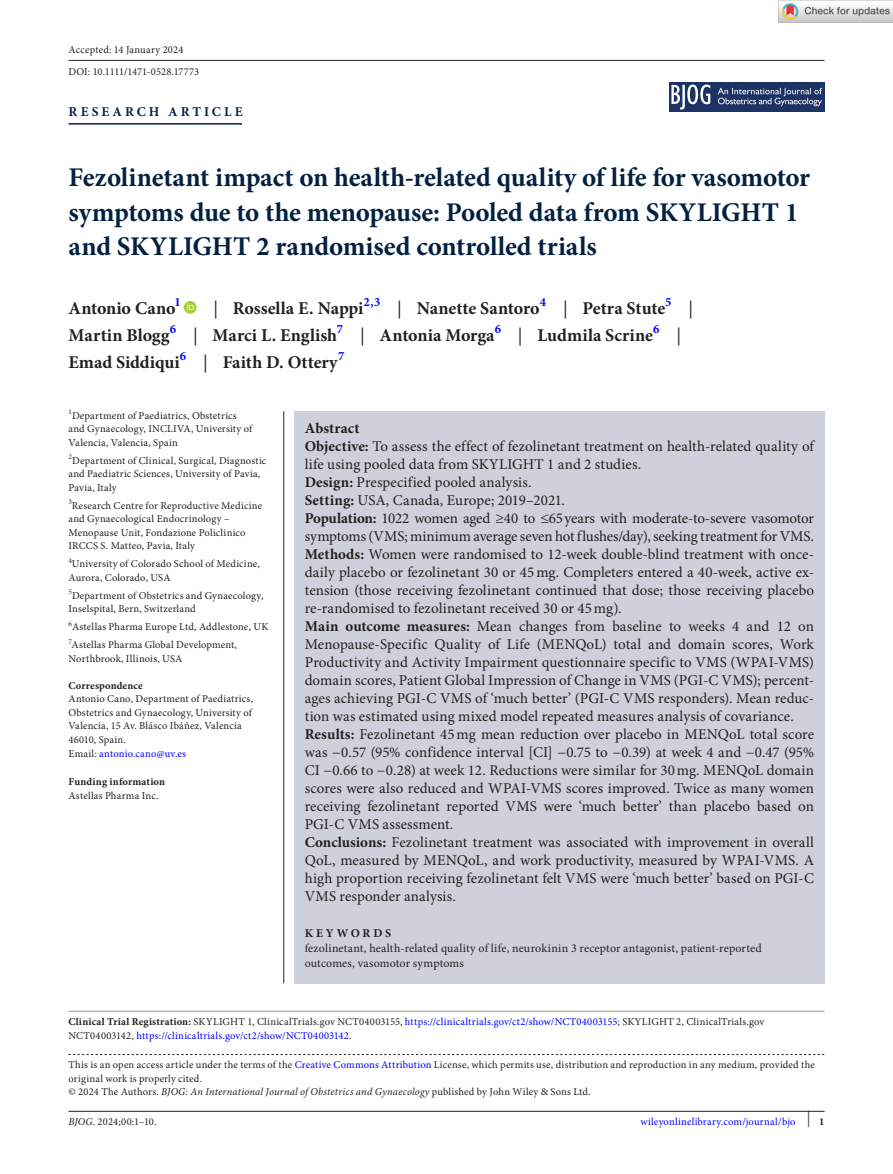
<style>
.page{position:relative;width:893px;height:1174px;background:#fff}
.page>*{position:absolute;margin:0;border:0;box-sizing:border-box;transform-origin:0 0}
.t1{font:700 27px/34.5px "Minion Pro";letter-spacing:-.005em;color:#042041}
.t2{font:700 18px "Minion Pro";color:#231f20}
.t3{font:18px "Minion Pro";color:#231f20}
.t4{font:15px/18px "Minion Pro";color:#231f20}
.t5{font:700 13.5px "Minion Pro";letter-spacing:.23em;color:#042041}
.t6{font:700 12.6px "Minion Pro";color:#00f}
.t7{font:12px/15px "Minion Pro";letter-spacing:.01em;color:#231f20}
.t8{font:700 12px "Minion Pro";letter-spacing:.225em;color:#231f20}
.t9{font:10.5px/13.5px "Minion Pro";letter-spacing:.015em;color:#231f20}
.t10{font:10.5px/13.5px "Minion Pro";letter-spacing:.02em;color:#00f}
.t11{font:700 10.5px "Minion Pro";letter-spacing:.01em;color:#231f20}
.t12{font:7.35px "Minion Pro";color:#231f20}
.s1{font-weight:400}
.s2{color:#00f}
.s3{font-weight:700}
.s4{font-weight:700;color:#231f20}
.s5{color:#231f20}
.s6{font-style:italic}
</style>
<div class="page">
<hr style="left:68px;top:1111px;width:756px;height:1px;background:#231f20">
<img style="left:670px;top:82px;width:154px;height:30px">
<hr style="left:68px;top:123px;width:174px;height:2px;background:#042041">
<svg style="left:184px;top:301px;width:13px;height:13px"></svg>
<svg style="left:187px;top:303px;width:7px;height:7px"></svg>
<hr style="left:68px;top:60px;width:756px;height:1px;background:#231f20">
<svg style="left:68px;top:1054px;width:756px;height:1px"></svg>
<hr style="left:68px;top:1011px;width:756px;height:1px;background:#939598">
<div style="left:294px;top:411px;width:530px;height:572px;background:#ced0db"></div>
<hr style="left:283px;top:411px;width:1px;height:572px;background:#231f20">
<img style="left:779px;top:0;width:114px;height:23px">
<p class="t9" style="left:68px;top:39px;width:132px;line-height:21.9px">Accepted: 14 January 2024<br>DOI: 10.1111/1471-0528.17773</p>
<p class="t5" style="left:69px;top:102px;width:175px">RESEARCH ARTICLE</p>
<h1 class="t1" style="left:68px;top:160px;width:743px">Fezolinetant impact on health-related quality of life for vasomotor symptoms due to the menopause: Pooled data from SKYLIGHT 1 and SKYLIGHT 2 randomised controlled trials</h1>
<p class="t6" style="left:174px;top:293px;width:8px">1</p>
<p class="t2" style="left:213px;top:295px;width:151px"><span class="s1">|</span> Rossella E. Nappi</p>
<p class="t6" style="left:364px;top:293px;width:18px">2,3</p>
<p class="t2" style="left:397px;top:295px;width:144px"><span class="s1">|</span> Nanette Santoro</p>
<p class="t6" style="left:540px;top:293px;width:8px">4</p>
<p class="t2" style="left:563px;top:295px;width:104px"><span class="s1">|</span> Petra Stute</p>
<p class="t6" style="left:665px;top:293px;width:8px">5</p>
<p class="t3" style="left:688px;top:296px;width:6px">|</p>
<p class="t2" style="left:68px;top:295px;width:108px">Antonio Cano</p>
<p class="t2" style="left:68px;top:322px;width:103px">Martin Blogg</p>
<p class="t6" style="left:170px;top:320px;width:8px">6</p>
<p class="t2" style="left:193px;top:322px;width:146px"><span class="s1">|</span> Marci L. English</p>
<p class="t6" style="left:337px;top:320px;width:8px">7</p>
<p class="t2" style="left:360px;top:322px;width:136px"><span class="s1">|</span> Antonia Morga</p>
<p class="t6" style="left:495px;top:320px;width:8px">6</p>
<p class="t2" style="left:518px;top:322px;width:136px"><span class="s1">|</span> Ludmila Scrine</p>
<p class="t6" style="left:653px;top:320px;width:8px">6</p>
<p class="t3" style="left:676px;top:323px;width:6px">|</p>
<p class="t2" style="left:68px;top:349px;width:113px">Emad Siddiqui</p>
<p class="t6" style="left:180px;top:347px;width:8px">6</p>
<p class="t2" style="left:203px;top:349px;width:136px"><span class="s1">|</span> Faith D. Ottery</p>
<p class="t6" style="left:338px;top:347px;width:8px">7</p>
<p class="t12" style="left:68px;top:407px;width:5px">1</p>
<p class="t9" style="left:68px;top:409px;width:185px;text-indent:4px">Department of Paediatrics, Obstetrics and Gynaecology, INCLIVA, University of<br>Valencia, Valencia, Spain</p>
<p class="t12" style="left:68px;top:452px;width:5px">2</p>
<p class="t9" style="left:68px;top:454px;width:199px;text-indent:4px">Department of Clinical, Surgical, Diagnostic and Paediatric Sciences, University of Pavia,<br>Pavia, Italy</p>
<p class="t12" style="left:68px;top:497px;width:5px">3</p>
<p class="t9" style="left:68px;top:499px;width:195px;text-indent:4px">Research Centre for Reproductive Medicine and Gynaecological Endocrinology – Menopause Unit, Fondazione Policlinico IRCCS S. Matteo, Pavia, Italy</p>
<p class="t12" style="left:68px;top:555px;width:5px">4</p>
<p class="t9" style="left:68px;top:557px;width:193px;text-indent:4px">University of Colorado School of Medicine,<br>Aurora, Colorado, USA</p>
<p class="t12" style="left:68px;top:587px;width:5px">5</p>
<p class="t9" style="left:68px;top:589px;width:196px;text-indent:4px">Department of Obstetrics and Gynaecology,<br>Inselspital, Bern, Switzerland</p>
<p class="t12" style="left:68px;top:618px;width:5px">6</p>
<p class="t9" style="left:72px;top:620px;width:198px">Astellas Pharma Europe Ltd, Addlestone, UK</p>
<p class="t12" style="left:68px;top:636px;width:5px">7</p>
<p class="t9" style="left:68px;top:638px;width:170px">Astellas Pharma Global Development,<br>Northbrook, Illinois, USA</p>
<p class="t11" style="left:68px;top:678px;width:76px">Correspondence</p>
<p class="t9" style="left:68px;top:692px;width:186px">Antonio Cano, Department of Paediatrics, Obstetrics and Gynaecology, University of Valencia, 15 Av. Blásco Ibáñez, Valencia 46010, Spain.<br>Email: <span class="s2">antonio.cano@uv.es</span></p>
<p class="t11" style="left:68px;top:774px;width:98px">Funding information</p>
<p class="t9" style="left:68px;top:788px;width:92px">Astellas Pharma Inc.</p>
<p class="t4" style="left:305px;top:419px;width:511px"><span class="s3">Abstract<br>Objective:</span> To assess the effect of fezolinetant treatment on health-related quality of life using pooled data from SKYLIGHT 1 and 2 studies.<br><span class="s3">Design:</span> Prespecified pooled analysis.<br><span class="s3">Setting:</span> USA, Canada, Europe; 2019–2021.<br><span class="s3">Population:</span> 1022 women aged ≥40 to ≤65years with moderate-to-severe vasomotor symptoms (VMS; minimum average seven hot flushes/day), seeking treatment for VMS.<br><span class="s3">Methods:</span> Women were randomised to 12-week double-blind treatment with once&shy;daily placebo or fezolinetant 30 or 45mg. Completers entered a 40-week, active ex&shy;tension (those receiving fezolinetant continued that dose; those receiving placebo re-randomised to fezolinetant received 30 or 45mg).<br><span class="s3">Main outcome measures:</span> Mean changes from baseline to weeks 4 and 12 on Menopause-Specific Quality of Life (MENQoL) total and domain scores, Work Productivity and Activity Impairment questionnaire specific to VMS (WPAI-VMS) domain scores, Patient Global Impression of Change in VMS (PGI-C VMS); percent&shy;ages achieving PGI-C VMS of ‘much better’ (PGI-C VMS responders). Mean reduc&shy;tion was estimated using mixed model repeated measures analysis of covariance.<br><span class="s3">Results:</span> Fezolinetant 45mg mean reduction over placebo in MENQoL total score was −0.57 (95% confidence interval [CI] −0.75 to −0.39) at week 4 and −0.47 (95% CI −0.66 to −0.28) at week 12. Reductions were similar for 30mg. MENQoL domain scores were also reduced and WPAI-VMS scores improved. Twice as many women receiving fezolinetant reported VMS were ‘much better’ than placebo based on PGI-C VMS assessment.<br><span class="s3">Conclusions:</span> Fezolinetant treatment was associated with improvement in overall QoL, measured by MENQoL, and work productivity, measured by WPAI-VMS. A high proportion receiving fezolinetant felt VMS were ‘much better’ based on PGI-C VMS responder analysis.</p>
<p class="t8" style="left:305px;top:924px;width:88px">KEYWORDS</p>
<p class="t7" style="left:305px;top:940px;width:459px">fezolinetant, health-related quality of life, neurokinin 3 receptor antagonist, patient-reported outcomes, vasomotor symptoms</p>
<p class="t10" style="left:68px;top:1015px;width:697px"><span class="s4">Clinical Trial Registration:</span> <span class="s5">SKYLIGHT 1, ClinicalTrials.gov NCT04003155,</span> https://clinicaltrials.gov/ct2/show/NCT04003155<span class="s5">; SKYLIGHT 2, ClinicalTrials.gov<br>NCT04003142,</span> https://clinicaltrials.gov/ct2/show/NCT04003142<span class="s5">.</span></p>
<p class="t9" style="left:68px;top:1058px;width:748px">This is an open access article under the terms of the <span class="s2">Creative Commons Attribution</span> License, which permits use, distribution and reproduction in any medium, provided the original work is properly cited.<br>© 2024 The Authors. <span class="s6">BJOG: An International Journal of Obstetrics and Gynaecology</span> published by John Wiley &amp; Sons Ltd.</p>
<p class="t9" style="left:68px;top:1115px;width:90px"><span class="s6">BJOG</span>. 2024;00:1–10.</p>
<p class="t10" style="left:640px;top:1115px;width:186px">wileyonlinelibrary.com/journal/bjo <sup>|</sup> <span class="s4">1</span></p>
</div>
